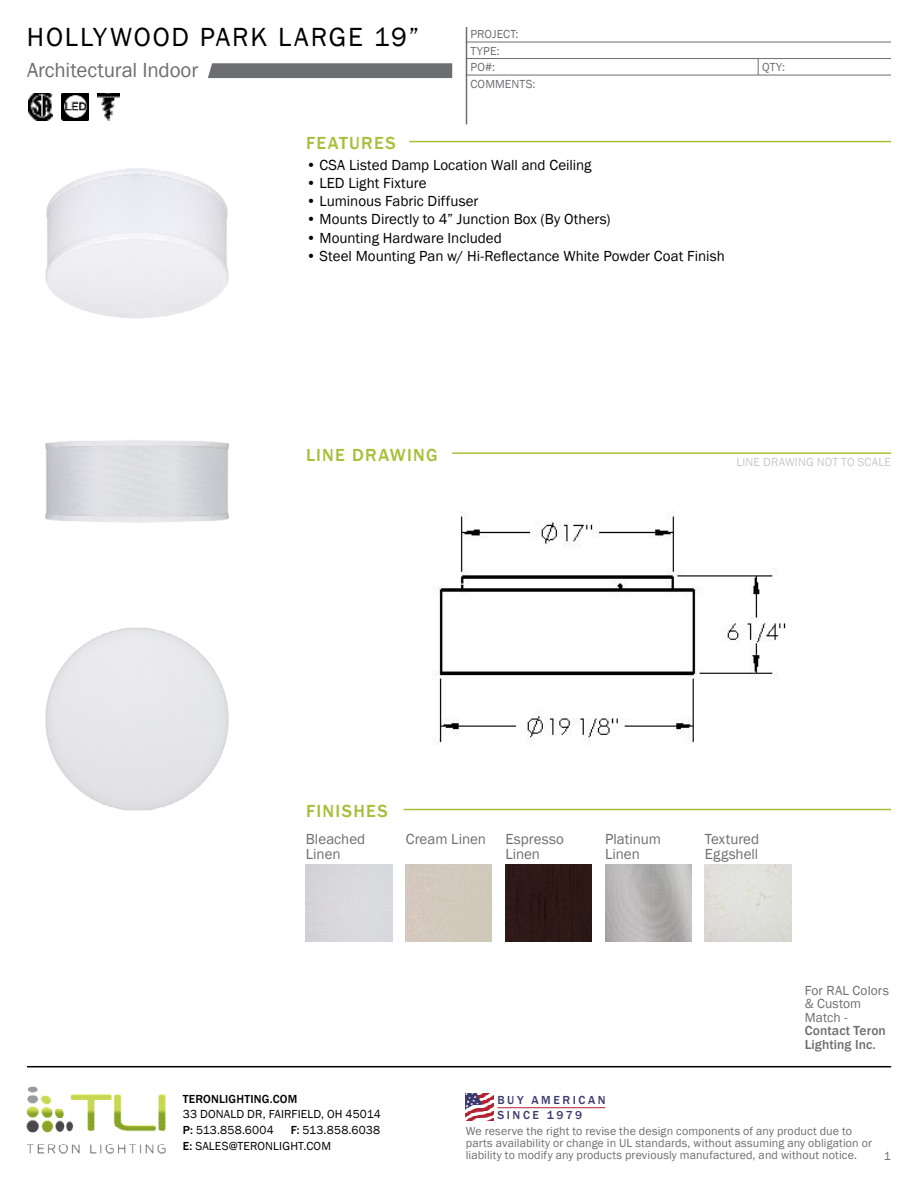
<style>
.page{position:relative;width:918px;height:1188px;background:#fff}
.page>*{position:absolute;margin:0;border:0;box-sizing:border-box;transform-origin:0 0}
.t1{font:27px "Franklin Gothic";letter-spacing:.07em;color:#000}
.t2{font:21px "Franklin Gothic";letter-spacing:-.01em;color:#6d6e71}
.t3{font:500 18px "Franklin Gothic";letter-spacing:.07em;color:#a7be39}
.t4{font:15px "Franklin Gothic";color:#000}
.t5{font:15px/15px "Franklin Gothic";color:#6d6e71}
.t6{font:13.5px/13.5px "Franklin Gothic";letter-spacing:.005em;color:#6d6e71}
.t7{font:500 13.5px/13.5px "Franklin Gothic";letter-spacing:.01em;color:#6d6e71}
.t8{font:12px/12px "Franklin Gothic";letter-spacing:.01em;color:#6d6e71}
.t9{font:12px/15.8px "Franklin Gothic";letter-spacing:.015em;color:#000}
.t10{font:12px "Franklin Gothic";letter-spacing:.01em;color:#c8c9cb}
.t11{font:500 12px/15px "Franklin Gothic";letter-spacing:.215em;color:#3d3b6e}
.t12{font:500 12px "Franklin Gothic";letter-spacing:.015em;color:#000}
.s1{font-weight:500}
</style>
<div class="page">
<hr style="left:409px;top:141px;width:482px;height:1px;background:#a7be39">
<hr style="left:452px;top:452px;width:439px;height:2px;background:#a7be39">
<hr style="left:404px;top:809px;width:487px;height:1px;background:#a7be39">
<svg style="left:758px;top:59px;width:1px;height:16px"></svg>
<img style="left:45px;top:168px;width:184px;height:151px">
<img style="left:433px;top:512px;width:353px;height:231px">
<img style="left:45px;top:440px;width:184px;height:83px">
<img style="left:45px;top:627px;width:184px;height:184px">
<svg style="left:208px;top:63px;width:244px;height:15px"></svg>
<img style="left:97px;top:93px;width:23px;height:27px">
<img style="left:62px;top:93px;width:27px;height:27px">
<img style="left:28px;top:93px;width:25px;height:27px">
<div style="left:505px;top:864px;width:87px;height:77px;background:#2c1816"></div>
<img style="left:705px;top:864px;width:86px;height:77px">
<hr style="left:466px;top:27px;width:1px;height:97px;background:#6d6e71">
<hr style="left:466px;top:42px;width:425px;height:1px;background:#6d6e71">
<hr style="left:466px;top:58px;width:425px;height:1px;background:#6d6e71">
<hr style="left:466px;top:75px;width:425px;height:1px;background:#6d6e71">
<hr style="left:27px;top:1066px;width:864px;height:1px;background:#000">
<img style="left:26px;top:1086px;width:140px;height:68px">
<img style="left:466px;top:1093px;width:28px;height:28px">
<hr style="left:497px;top:1107px;width:108px;height:1px;background:#b22335">
<h1 class="t1" style="left:27px;top:20px;width:394px">HOLLYWOOD PARK LARGE 19”</h1>
<h2 class="t2" style="left:27px;top:57px;width:173px">Architectural Indoor</h2>
<h3 class="t3" style="left:306px;top:132px;width:91px">FEATURES</h3>
<p class="t8" style="left:470px;top:26px;width:50px;line-height:16.4px">PROJECT:<br>TYPE:</p>
<p class="t8" style="left:470px;top:78px;width:67px">COMMENTS:</p>
<p class="t8" style="left:470px;top:61px;width:26px">PO#:</p>
<p class="t4" style="left:306px;top:156px;width:287px">• CSA Listed Damp Location Wall and Ceiling</p>
<p class="t4" style="left:306px;top:174px;width:122px">• LED Light Fixture</p>
<p class="t4" style="left:306px;top:192px;width:174px">• Luminous Fabric Diffuser</p>
<p class="t4" style="left:306px;top:210px;width:306px">• Mounts Directly to 4” Junction Box (By Others)</p>
<p class="t4" style="left:306px;top:228px;width:197px">• Mounting Hardware Included</p>
<p class="t4" style="left:306px;top:246px;width:420px">• Steel Mounting Pan w/ Hi-Reflectance White Powder Coat Finish</p>
<p class="t8" style="left:762px;top:61px;width:24px">QTY:</p>
<h3 class="t3" style="left:306px;top:444px;width:133px">LINE DRAWING</h3>
<p class="t10" style="left:737px;top:455px;width:156px">LINE DRAWING NOT TO SCALE</p>
<h3 class="t3" style="left:306px;top:800px;width:83px">FINISHES</h3>
<p class="t5" style="left:306px;top:832px;width:61px">Bleached<br>Linen</p>
<p class="t5" style="left:406px;top:832px;width:82px">Cream Linen</p>
<p class="t5" style="left:505px;top:832px;width:60px">Espresso<br>Linen</p>
<p class="t5" style="left:605px;top:832px;width:58px">Platinum<br>Linen</p>
<p class="t5" style="left:705px;top:832px;width:56px">Textured<br>Eggshell</p>
<p class="t6" style="left:805px;top:984px;width:86px">For RAL Colors &amp; Custom<br>Match -</p>
<p class="t7" style="left:805px;top:1024px;width:83px">Contact Teron<br>Lighting Inc.</p>
<p class="t12" style="left:183px;top:1091px;width:116px">TERONLIGHTING.COM</p>
<p class="t9" style="left:183px;top:1107px;width:200px">33 DONALD DR, FAIRFIELD, OH 45014<br><span class="s1">P:</span> 513.858.6004</p>
<p class="t11" style="left:497px;top:1093px;width:110px">BUY AMERICAN<br>SINCE 1979</p>
<p class="t9" style="left:183px;top:1123px;width:199px;text-indent:108px"><span class="s1">F:</span> 513.858.6038<br><span class="s1">E:</span> SALES@TERONLIGHT.COM</p>
<p class="t8" style="left:466px;top:1125px;width:408px">We reserve the right to revise the design components of any product due to parts availability or change in UL standards, without assuming any obligation or liability to modify any products previously manufactured, and without notice.</p>
<p class="t8" style="left:884px;top:1150px;width:9px">1</p>
</div>
